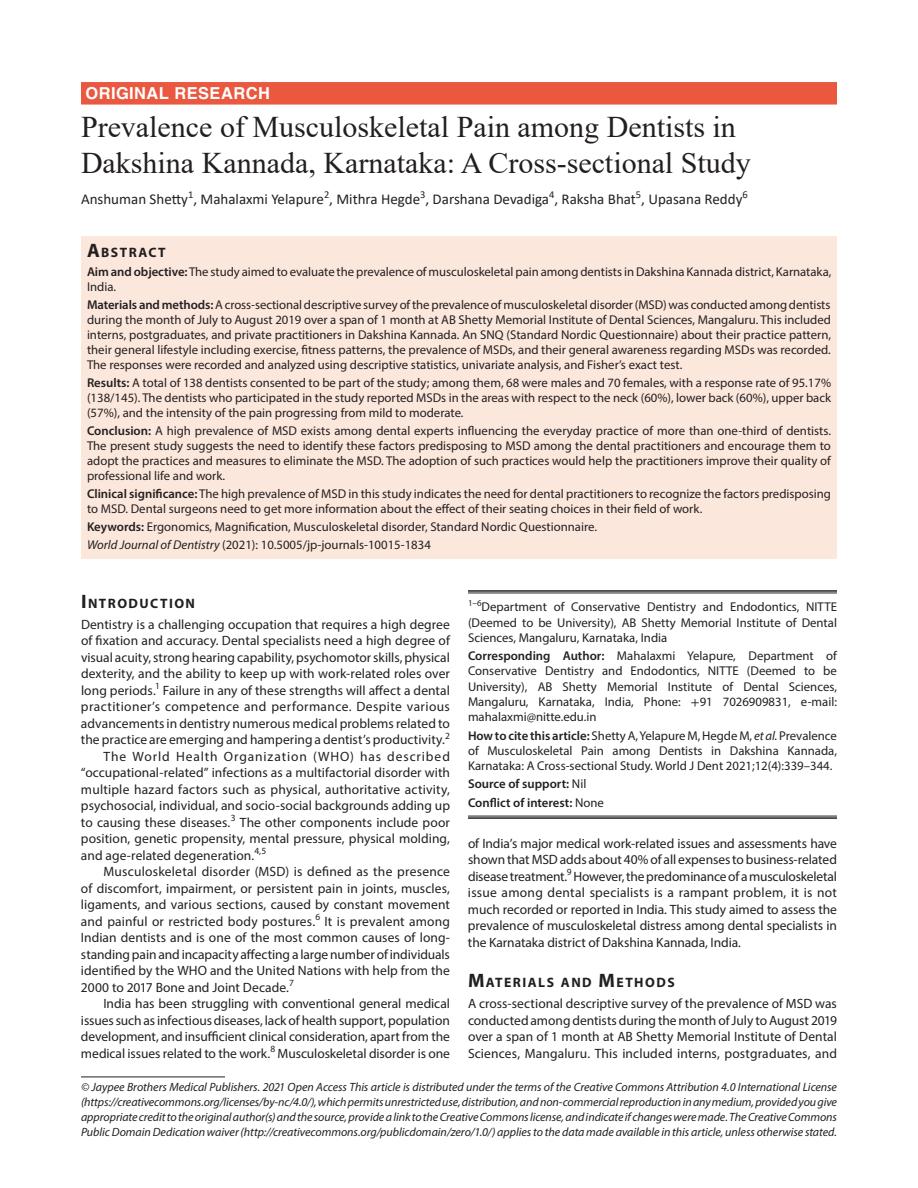
<style>
.page{position:relative;width:918px;height:1188px;background:#fff}
.page>*{position:absolute;margin:0;border:0;box-sizing:border-box;transform-origin:0 0}
.t1{font:30px/36px "Times New Roman";color:#231f20}
.t2{font:700 16.5px "Helvetica LT Std";letter-spacing:.025em;color:#fff}
.t3{font:15px "Calibri";color:#231f20}
.t4{font:700 13.65px "Myriad Pro";letter-spacing:.105em;color:#231f20}
.t5{font:13.5px/16.5px "Myriad Pro";letter-spacing:.005em;color:#231f20;text-align:justify}
.t6{font:13.5px "Myriad Pro";letter-spacing:.03em;color:#231f20}
.t7{font:13.5px "Myriad Pro";letter-spacing:.065em;color:#231f20}
.t8{font:12.75px/15px "Myriad Pro";color:#231f20;text-align:justify}
.t9{font:600 12.75px/18.3px "Myriad Pro";color:#231f20}
.t10{font:italic 12px/15px "Myriad Pro";letter-spacing:-.005em;color:#231f20;text-align:justify}
.s1{font-size:19.5px}
.s2{font-weight:600}
.s3{font-style:italic}
.s4{font-family:"STIX"}
.s5{font-weight:400}
</style>
<div class="page">
<div style="left:81px;top:82px;width:756px;height:23px;background:#e9583f"></div>
<div style="left:81px;top:236px;width:756px;height:26px;background:#fce7dc"></div>
<div style="left:81px;top:261px;width:756px;height:39px;background:#fce7dc"></div>
<div style="left:81px;top:294px;width:756px;height:84px;background:#fce7dc"></div>
<div style="left:81px;top:372px;width:756px;height:54px;background:#fce7dc"></div>
<div style="left:81px;top:420px;width:756px;height:69px;background:#fce7dc"></div>
<div style="left:81px;top:483px;width:756px;height:39px;background:#fce7dc"></div>
<div style="left:81px;top:516px;width:756px;height:24px;background:#fce7dc"></div>
<div style="left:81px;top:534px;width:756px;height:24px;background:#fce7dc"></div>
<hr style="left:468px;top:590px;width:369px;height:2px;background:#231f20">
<hr style="left:468px;top:593px;width:369px;height:1px;background:#231f20">
<hr style="left:468px;top:816px;width:369px;height:1px;background:#231f20">
<hr style="left:468px;top:817px;width:369px;height:2px;background:#231f20">
<hr style="left:81px;top:1077px;width:144px;height:1px;background:#231f20">
<p class="t2" style="left:86px;top:83px;width:186px">ORIGINAL RESEARCH</p>
<h1 class="t1" style="left:81px;top:108px;width:671px">Prevalence of Musculoskeletal Pain among Dentists in<br>Dakshina Kannada, Karnataka: A Cross-sectional Study</h1>
<p class="t3" style="left:81px;top:189px;width:668px">Anshuman Shetty<sup>1</sup>, Mahalaxmi Yelapure<sup>2</sup>, Mithra Hegde<sup>3</sup>, Darshana Devadiga<sup>4</sup>, Raksha Bhat<sup>5</sup>, Upasana Reddy<sup>6</sup></p>
<p class="t4" style="left:87px;top:243px;width:80px"><span class="s1">A</span>BSTRACT</p>
<p class="t8" style="left:87px;top:264px;width:746px"><span class="s2">Aim and objective:</span> The study aimed to evaluate the prevalence of musculoskeletal pain among dentists in Dakshina Kannada district, Karnataka,<br>India.</p>
<p class="t8" style="left:87px;top:297px;width:746px"><span class="s2">Materials and methods:</span> A cross-sectional descriptive survey of the prevalence of musculoskeletal disorder (MSD) was conducted among dentists during the month of July to August 2019 over a span of 1 month at AB Shetty Memorial Institute of Dental Sciences, Mangaluru. This included interns, postgraduates, and private practitioners in Dakshina Kannada. An SNQ (Standard Nordic Questionnaire) about their practice pattern, their general lifestyle including exercise, fitness patterns, the prevalence of MSDs, and their general awareness regarding MSDs was recorded.<br>The responses were recorded and analyzed using descriptive statistics, univariate analysis, and Fisher’s exact test.</p>
<p class="t8" style="left:87px;top:375px;width:746px"><span class="s2">Results:</span> A total of 138 dentists consented to be part of the study; among them, 68 were males and 70 females, with a response rate of 95.17% (138/145). The dentists who participated in the study reported MSDs in the areas with respect to the neck (60%), lower back (60%), upper back (57%), and the intensity of the pain progressing from mild to moderate.</p>
<p class="t8" style="left:87px;top:423px;width:746px"><span class="s2">Conclusion:</span> A high prevalence of MSD exists among dental experts influencing the everyday practice of more than one-third of dentists.<br>The present study suggests the need to identify these factors predisposing to MSD among the dental practitioners and encourage them to adopt the practices and measures to eliminate the MSD. The adoption of such practices would help the practitioners improve their quality of professional life and work.</p>
<p class="t8" style="left:87px;top:486px;width:746px"><span class="s2">Clinical significance:</span> The high prevalence of MSD in this study indicates the need for dental practitioners to recognize the factors predisposing to MSD. Dental surgeons need to get more information about the effect of their seating choices in their field of work.</p>
<p class="t8" style="left:87px;top:518px;width:512px;line-height:18px"><span class="s2">Keywords:</span> Ergonomics, Magnification, Musculoskeletal disorder, Standard Nordic Questionnaire.<br><span class="s3">World Journal of Dentistry</span> (2021): 10.5005/jp-journals-10015-1834</p>
<p class="t4" style="left:81px;top:594px;width:116px"><span class="s1">I</span>NTRODUCTION</p>
<p class="t5" style="left:81px;top:616px;width:371px">Dentistry is a challenging occupation that requires a high degree</p>
<p class="t5" style="left:81px;top:632px;width:371px">of fixation and accuracy. Dental specialists need a high degree of</p>
<p class="t5" style="left:81px;top:649px;width:370px">visual acuity, strong hearing capability, psychomotor skills, physical</p>
<p class="t5" style="left:81px;top:665px;width:370px">dexterity, and the ability to keep up with work-related roles over</p>
<p class="t5" style="left:81px;top:682px;width:370px">long periods.<sup>1</sup> Failure in any of these strengths will affect a dental</p>
<p class="t6" style="left:81px;top:698px;width:370px">practitioner’s competence and performance. Despite various</p>
<p class="t5" style="left:81px;top:715px;width:370px">advancements in dentistry numerous medical problems related to</p>
<p class="t5" style="left:81px;top:731px;width:371px">the practice are emerging and hampering a dentist’s productivity.<sup>2</sup></p>
<p class="t7" style="left:104px;top:748px;width:348px">The World Health Organization (WHO) has described</p>
<p class="t5" style="left:81px;top:764px;width:370px">“occupational-related” infections as a multifactorial disorder with</p>
<p class="t5" style="left:81px;top:781px;width:370px">multiple hazard factors such as physical, authoritative activity,</p>
<p class="t5" style="left:81px;top:797px;width:371px">psychosocial, individual, and socio-social backgrounds adding up</p>
<p class="t5" style="left:81px;top:814px;width:370px">to causing these diseases.<sup>3</sup> The other components include poor</p>
<p class="t5" style="left:81px;top:830px;width:370px">position, genetic propensity, mental pressure, physical molding,</p>
<p class="t5" style="left:81px;top:847px;width:187px">and age-related degeneration.<sup>4,5</sup></p>
<p class="t5" style="left:104px;top:863px;width:348px">Musculoskeletal disorder (MSD) is defined as the presence</p>
<p class="t5" style="left:81px;top:880px;width:370px">of discomfort, impairment, or persistent pain in joints, muscles,</p>
<p class="t5" style="left:81px;top:896px;width:370px">ligaments, and various sections, caused by constant movement</p>
<p class="t5" style="left:81px;top:913px;width:371px">and painful or restricted body postures.<sup>6</sup> It is prevalent among</p>
<p class="t5" style="left:81px;top:929px;width:370px">Indian dentists and is one of the most common causes of long-</p>
<p class="t5" style="left:81px;top:946px;width:370px">standing pain and incapacity affecting a large number of individuals</p>
<p class="t5" style="left:81px;top:962px;width:370px">identified by the WHO and the United Nations with help from the</p>
<p class="t5" style="left:81px;top:979px;width:214px">2000 to 2017 Bone and Joint Decade.<sup>7</sup></p>
<p class="t5" style="left:104px;top:995px;width:348px">India has been struggling with conventional general medical</p>
<p class="t5" style="left:81px;top:1012px;width:370px">issues such as infectious diseases, lack of health support, population</p>
<p class="t5" style="left:81px;top:1028px;width:371px">development, and insufficient clinical consideration, apart from the</p>
<p class="t5" style="left:81px;top:1045px;width:371px">medical issues related to the work.<sup>8</sup> Musculoskeletal disorder is one</p>
<p class="t8" style="left:468px;top:599px;width:371px"><sup>1–6</sup>Department of Conservative Dentistry and Endodontics, NITTE (Deemed to be University), AB Shetty Memorial Institute of Dental Sciences, Mangaluru, Karnataka, India</p>
<p class="t8" style="left:468px;top:648px;width:371px"><span class="s2">Corresponding Author:</span> Mahalaxmi Yelapure, Department of Conservative Dentistry and Endodontics, NITTE (Deemed to be University), AB Shetty Memorial Institute of Dental Sciences, Mangaluru, Karnataka, India, Phone: <span class="s4">+</span>91 7026909831, e-mail: mahalaxmi@nitte.edu.in</p>
<p class="t8" style="left:468px;top:727px;width:371px"><span class="s2">How to cite this article:</span> Shetty A, Yelapure M, Hegde M, <span class="s3">et al.</span> Prevalence of Musculoskeletal Pain among Dentists in Dakshina Kannada, Karnataka: A Cross-sectional Study. World J Dent 2021;12(4):339–344.</p>
<p class="t9" style="left:468px;top:775px;width:137px">Source of support: <span class="s5">Nil<br></span>Conflict of interest: <span class="s5">None</span></p>
<p class="t5" style="left:468px;top:835px;width:371px">of India’s major medical work-related issues and assessments have shown that MSD adds about 40% of all expenses to business-related disease treatment.<sup>9</sup> However, the predominance of a musculoskeletal issue among dental specialists is a rampant problem, it is not much recorded or reported in India. This study aimed to assess the prevalence of musculoskeletal distress among dental specialists in the Karnataka district of Dakshina Kannada, India.</p>
<p class="t4" style="left:468px;top:974px;width:208px"><span class="s1">M</span>ATERIALS AND <span class="s1">M</span>ETHODS</p>
<p class="t5" style="left:468px;top:995px;width:371px">A cross-sectional descriptive survey of the prevalence of MSD was conducted among dentists during the month of July to August 2019 over a span of 1 month at AB Shetty Memorial Institute of Dental Sciences, Mangaluru. This included interns, postgraduates, and</p>
<p class="t10" style="left:81px;top:1079px;width:758px">© Jaypee Brothers Medical Publishers. 2021 Open Access This article is distributed under the terms of the Creative Commons Attribution 4.0 International License (https://creativecommons.org/licenses/by-nc/4.0/), which permits unrestricted use, distribution, and non-commercial reproduction in any medium, provided you give appropriate credit to the original author(s) and the source, provide a link to the Creative Commons license, and indicate if changes were made. The Creative Commons Public Domain Dedication waiver (http://creativecommons.org/publicdomain/zero/1.0/) applies to the data made available in this article, unless otherwise stated.</p>
</div>
